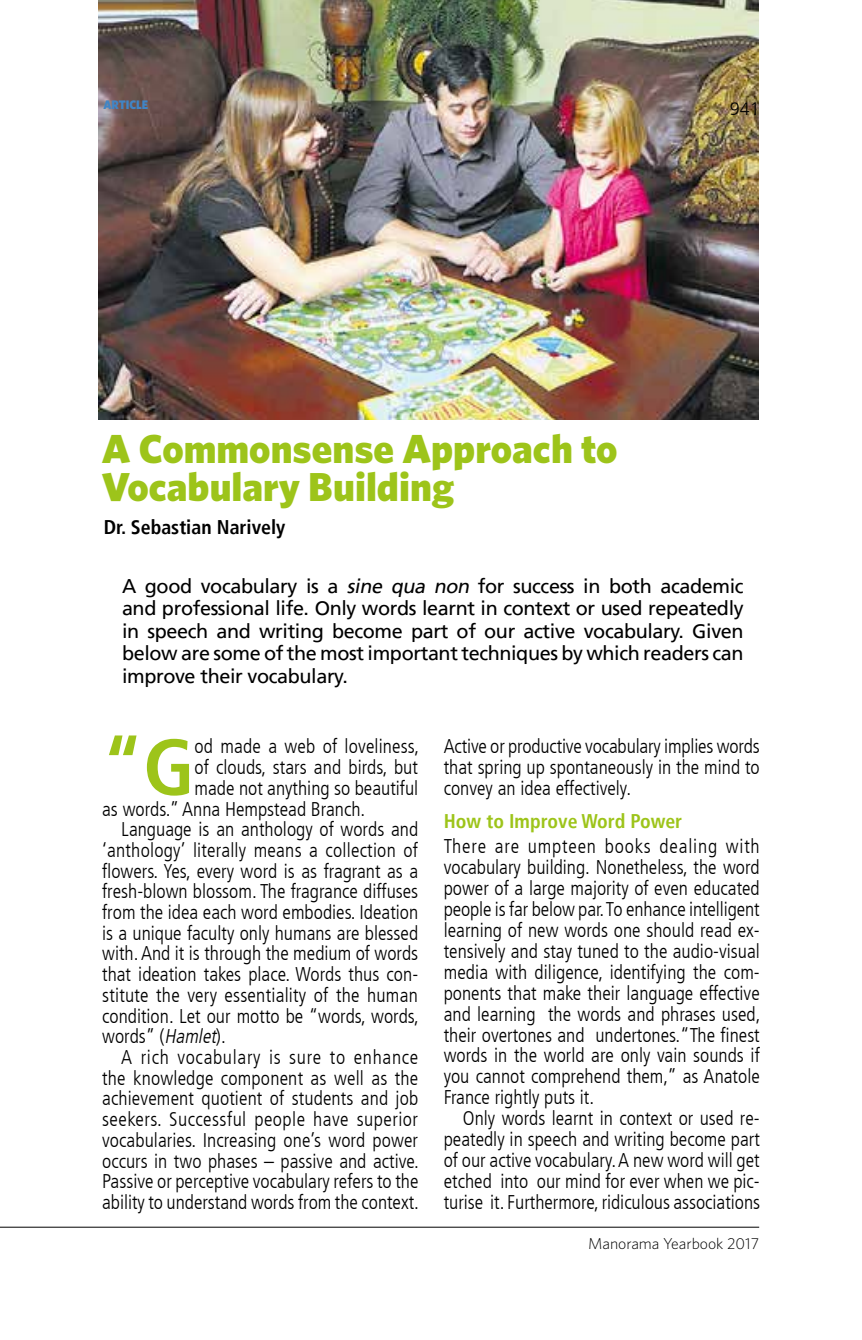
<style>
.page{position:relative;width:862px;height:1340px;background:#fff}
.page>*{position:absolute;margin:0;border:0;box-sizing:border-box;transform-origin:0 0}
.t1{font:700 condensed 79.2px "Frutiger LT";color:#9dc41a}
.t2{font:900 40.5px/38.2px "Whitney";color:#9dc41a}
.t3{font:300 condensed 19.8px/20.9px "Frutiger LT";color:#000;text-align:justify}
.t4{font:19.8px/22.5px "Frutiger LT";letter-spacing:-.02em;color:#000;text-align:justify}
.t5{font:300 condensed 19.8px "Frutiger LT";letter-spacing:.025em;color:#000}
.t6{font:300 condensed 19.8px "Frutiger LT";letter-spacing:.035em;color:#000}
.t7{font:700 condensed 19.8px "Frutiger LT";color:#9dc41a}
.t8{font:700 condensed 19.8px "Frutiger LT";color:#000}
.t9{font:300 18px "Frutiger LT";color:#000}
.t10{font:300 15.75px "Whitney";color:#000}
.t11{font:900 12.38px "Whitney";color:#4085c6;scale:.93 1}
.s1{font-style:italic}
</style>
<div class="page">
<hr style="left:0;top:1226px;width:758px;height:1px;background:#000">
<img style="left:99px;top:0;width:659px;height:419px">
<p class="t11" style="left:103px;top:96px;width:50px">ARTICLE</p>
<p class="t9" style="left:729px;top:99px;width:32px">941</p>
<h2 class="t2" style="left:102px;top:428px;width:517px">A Commonsense Approach to<br>Vocabulary Building</h2>
<p class="t8" style="left:104px;top:516px;width:183px">Dr. Sebastian Narively</p>
<p class="t4" style="left:122px;top:575px;width:622px">A good vocabulary is a <span class="s1">sine qua non</span> for success in both academic and professional life. Only words learnt in context or used repeatedly in speech and writing become part of our active vocabulary. Given below are some of the most important techniques by which readers can improve their vocabulary.</p>
<h1 class="t1" style="left:102px;top:720px;width:94px">“G</h1>
<p class="t3" style="left:194px;top:736px;width:226px">od made a web of loveliness,</p>
<p class="t3" style="left:194px;top:757px;width:225px">of clouds, stars and birds, but</p>
<p class="t3" style="left:194px;top:777px;width:225px">made not anything so beautiful</p>
<p class="t3" style="left:102px;top:798px;width:264px">as words.” Anna Hempstead Branch.</p>
<p class="t3" style="left:121px;top:819px;width:298px">Language is an anthology of words and</p>
<p class="t3" style="left:102px;top:840px;width:317px">‘anthology’ literally means a collection of</p>
<p class="t3" style="left:102px;top:860px;width:317px">flowers. Yes, every word is as fragrant as a</p>
<p class="t3" style="left:102px;top:881px;width:317px">fresh-blown blossom. The fragrance diffuses</p>
<p class="t3" style="left:102px;top:902px;width:317px">from the idea each word embodies. Ideation</p>
<p class="t3" style="left:102px;top:922px;width:317px">is a unique faculty only humans are blessed</p>
<p class="t3" style="left:102px;top:943px;width:317px">with. And it is through the medium of words</p>
<p class="t3" style="left:102px;top:964px;width:317px">that ideation takes place. Words thus con-</p>
<p class="t3" style="left:102px;top:984px;width:317px">stitute the very essentiality of the human</p>
<p class="t3" style="left:102px;top:1005px;width:318px">condition. Let our motto be “words, words,</p>
<p class="t3" style="left:102px;top:1026px;width:125px">words” (<span class="s1">Hamlet</span>).</p>
<p class="t6" style="left:121px;top:1045px;width:298px">A rich vocabulary is sure to enhance</p>
<p class="t3" style="left:102px;top:1067px;width:317px">the knowledge component as well as the</p>
<p class="t3" style="left:102px;top:1088px;width:317px">achievement quotient of students and job</p>
<p class="t5" style="left:102px;top:1108px;width:317px">seekers. Successful people have superior</p>
<p class="t3" style="left:102px;top:1129px;width:317px">vocabularies. Increasing one’s word power</p>
<p class="t3" style="left:102px;top:1150px;width:318px">occurs in two phases – passive and active.</p>
<p class="t3" style="left:102px;top:1171px;width:317px">Passive or perceptive vocabulary refers to the</p>
<p class="t3" style="left:102px;top:1191px;width:318px">ability to understand words from the context.</p>
<p class="t3" style="left:443px;top:736px;width:317px">Active or productive vocabulary implies words that spring up spontaneously in the mind to convey an idea effectively.</p>
<p class="t7" style="left:443px;top:809px;width:240px">How to Improve Word Power</p>
<p class="t3" style="left:443px;top:836px;width:318px">There are umpteen books dealing with vocabulary building. Nonetheless, the word power of a large majority of even educated people is far below par. To enhance intelligent learning of new words one should read ex&shy;tensively and stay tuned to the audio-visual media with diligence, identifying the com&shy;ponents that make their language effective and learning the words and phrases used, their overtones and undertones.“The finest words in the world are only vain sounds if you cannot comprehend them,” as Anatole France rightly puts it.</p>
<p class="t3" style="left:443px;top:1108px;width:318px;text-indent:19px">Only words learnt in context or used re&shy;peatedly in speech and writing become part of our active vocabulary. A new word will get etched into our mind for ever when we pic&shy;turise it. Furthermore, ridiculous associations</p>
<p class="t10" style="left:587px;top:1232px;width:173px">Manorama Yearbook 2017</p>
</div>
